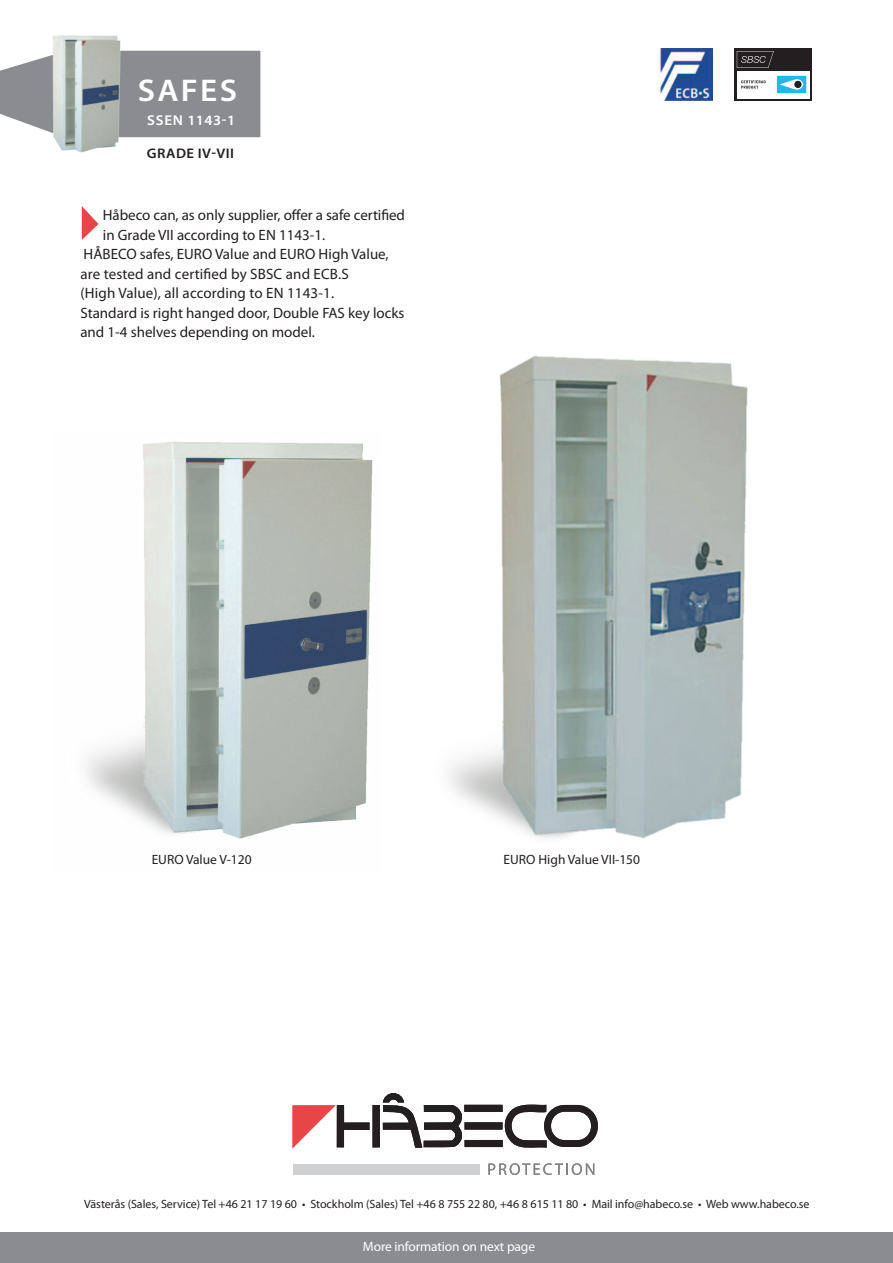
<style>
.page{position:relative;width:893px;height:1263px;background:#fff}
.page>*{position:absolute;margin:0;border:0;box-sizing:border-box;transform-origin:0 0}
.t1{font:600 31.5px "Myriad Pro";letter-spacing:.07em;color:#fff;scale:1.06 1}
.t2{font:15px "Myriad Pro";color:#231f20}
.t3{font:600 14.25px "Myriad Pro";letter-spacing:.03em;color:#fff;scale:1.06 1}
.t4{font:600 13.95px "Myriad Pro";letter-spacing:.03em;color:#231f20;scale:1.06 1}
.t5{font:13.5px "Myriad Pro";color:#231f20}
.t6{font:13.5px "Myriad Pro";letter-spacing:-.01em;color:#fff}
.t7{font:12px "Myriad Pro";letter-spacing:-.005em;color:#231f20}
</style>
<div class="page">
<div style="left:0;top:51px;width:260px;height:86px;background:#8a8c8f"></div>
<img style="left:448px;top:355px;width:300px;height:484px">
<div style="left:0;top:1232px;width:893px;height:31px;background:#8a8c8f"></div>
<svg style="left:82px;top:206px;width:17px;height:34px"></svg>
<img style="left:86px;top:441px;width:287px;height:398px">
<img style="left:27px;top:35px;width:95px;height:118px">
<div style="left:293px;top:1164px;width:186px;height:11px;background:#cfd0d2"></div>
<div style="left:464px;top:1105px;width:39px;height:7px;background:#231f20"></div>
<div style="left:372px;top:1105px;width:8px;height:42px;background:#231f20"></div>
<svg style="left:293px;top:1105px;width:77px;height:43px"></svg>
<div style="left:464px;top:1122px;width:39px;height:7px;background:#231f20"></div>
<div style="left:464px;top:1140px;width:39px;height:7px;background:#231f20"></div>
<svg style="left:504px;top:1104px;width:94px;height:44px"></svg>
<svg style="left:383px;top:1093px;width:80px;height:55px"></svg>
<svg style="left:488px;top:1163px;width:106px;height:12px"></svg>
<img style="left:659px;top:48px;width:54px;height:53px">
<div style="left:734px;top:48px;width:78px;height:53px;background:#231f20"></div>
<svg style="left:737px;top:51px;width:37px;height:17px"></svg>
<div style="left:737px;top:71px;width:72px;height:27px;background:#fff"></div>
<div style="left:777px;top:76px;width:29px;height:17px;background:#26b6ea"></div>
<svg style="left:780px;top:79px;width:23px;height:11px"></svg>
<div style="left:794px;top:81px;width:8px;height:7px;background:#231f20;border-radius:50%"></div>
<svg style="left:741px;top:80px;width:24px;height:9px"></svg>
<h1 class="t1" style="left:138px;top:70px;width:93px">SAFES</h1>
<p class="t3" style="left:147px;top:111px;width:84px">SSEN 1143-1</p>
<p class="t4" style="left:147px;top:144px;width:84px">GRADE IV-VII</p>
<p class="t2" style="left:103px;top:206px;width:304px">Håbeco can, as only supplier, offer a safe certified</p>
<p class="t2" style="left:103px;top:226px;width:224px">in Grade VII according to EN 1143-1.</p>
<p class="t2" style="left:84px;top:245px;width:307px">HÅBECO safes, EURO Value and EURO High Value,</p>
<p class="t2" style="left:80px;top:265px;width:270px">are tested and certified by SBSC and ECB.S</p>
<p class="t2" style="left:80px;top:284px;width:255px">(High Value), all according to EN 1143-1.</p>
<p class="t2" style="left:80px;top:304px;width:326px">Standard is right hanged door, Double FAS key locks</p>
<p class="t2" style="left:80px;top:323px;width:236px">and 1-4 shelves depending on model.</p>
<p class="t5" style="left:152px;top:851px;width:101px">EURO Value V-120</p>
<p class="t5" style="left:503px;top:851px;width:138px">EURO High Value VII-150</p>
<p class="t7" style="left:84px;top:1197px;width:727px">Västerås (Sales, Service) Tel +46 21 17 19 60 • Stockholm (Sales) Tel +46 8 755 22 80, +46 8 615 11 80 • Mail info@habeco.se • Web www.habeco.se</p>
<p class="t6" style="left:363px;top:1238px;width:174px">More information on next page</p>
</div>
